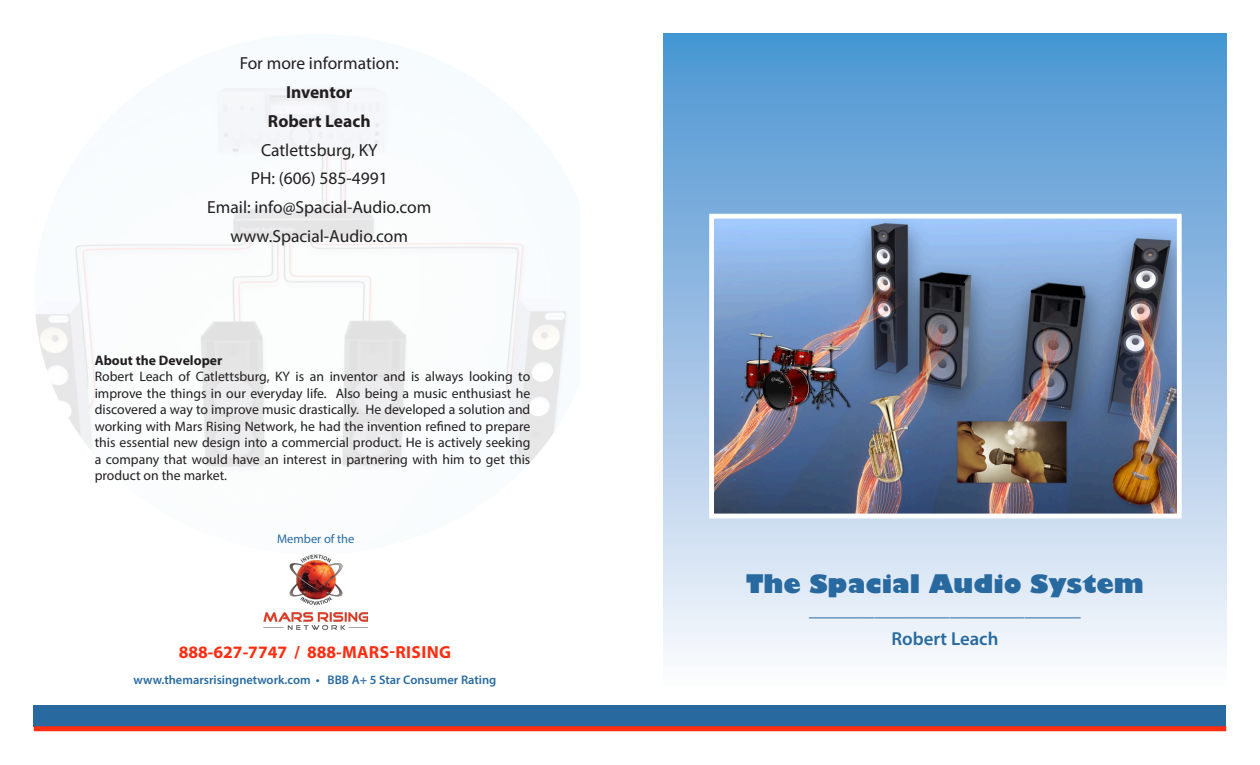
<style>
.page{position:relative;width:1260px;height:765px;background:#fff}
.page>*{position:absolute;margin:0;border:0;box-sizing:border-box;transform-origin:0 0}
.t1{font:800 25px "Gill Sans";color:#286aa0}
.t2{font:600 18.75px/28.8px "Myriad Pro";color:#286aa0;text-align:center}
.t3{font:17.5px "Myriad Pro";color:#231f20}
.t4{font:700 17.5px "Myriad Pro";color:#ff2e12}
.t5{font:700 17.5px "Myriad Pro";color:#231f20}
.t6{font:13.75px/16.5px "Myriad Pro";color:#231f20;text-align:justify}
.t7{font:700 13.75px "Myriad Pro";color:#231f20}
.t8{font:600 12.5px "Myriad Pro";color:#286aa0}
.t9{font:12.5px "Myriad Pro";color:#286aa0}
</style>
<div class="page">
<div style="left:664px;top:34px;width:562px;height:655px;background:linear-gradient(to bottom,#4992d1,#fcf9fd)"></div>
<div style="left:34px;top:705px;width:1192px;height:21px;background:#286aa0"></div>
<div style="left:34px;top:726px;width:1192px;height:5px;background:#ff2e12"></div>
<img style="left:715px;top:220px;width:461px;height:292px">
<div style="left:709px;top:214px;width:473px;height:304px;border:5px solid #fff"></div>
<img style="left:35px;top:88px;width:532px;height:379px">
<img style="left:264px;top:554px;width:104px;height:75px">
<p class="t3" style="left:240px;top:53px;width:161px">For more information:</p>
<p class="t5" style="left:286px;top:81px;width:68px">Inventor</p>
<p class="t5" style="left:268px;top:110px;width:104px">Robert Leach</p>
<p class="t3" style="left:261px;top:139px;width:118px">Catlettsburg, KY</p>
<p class="t3" style="left:251px;top:168px;width:138px">PH: (606) 585-4991</p>
<p class="t3" style="left:207px;top:196px;width:226px">Email: info@Spacial-Audio.com</p>
<p class="t3" style="left:230px;top:225px;width:179px">www.Spacial-Audio.com</p>
<p class="t7" style="left:95px;top:351px;width:129px">About the Developer</p>
<p class="t6" style="left:95px;top:368px;width:437px">Robert Leach of Catlettsburg, KY is an inventor and is always looking to improve the things in our everyday life. Also being a music enthusiast he discovered a way to improve music drastically. He developed a solution and working with Mars Rising Network, he had the invention refined to prepare this essential new design into a commercial product. He is actively seeking a company that would have an interest in partnering with him to get this product on the market.</p>
<p class="t9" style="left:277px;top:531px;width:79px">Member of the</p>
<p class="t4" style="left:179px;top:640px;width:274px">888-627-7747 / 888-MARS-RISING</p>
<p class="t8" style="left:134px;top:672px;width:364px">www.themarsrisingnetwork.com • BBB A+ 5 Star Consumer Rating</p>
<p class="t1" style="left:746px;top:565px;width:399px">The Spacial Audio System</p>
<p class="t2" style="left:809px;top:595px;width:273px">_____________________________<br>Robert Leach</p>
</div>
